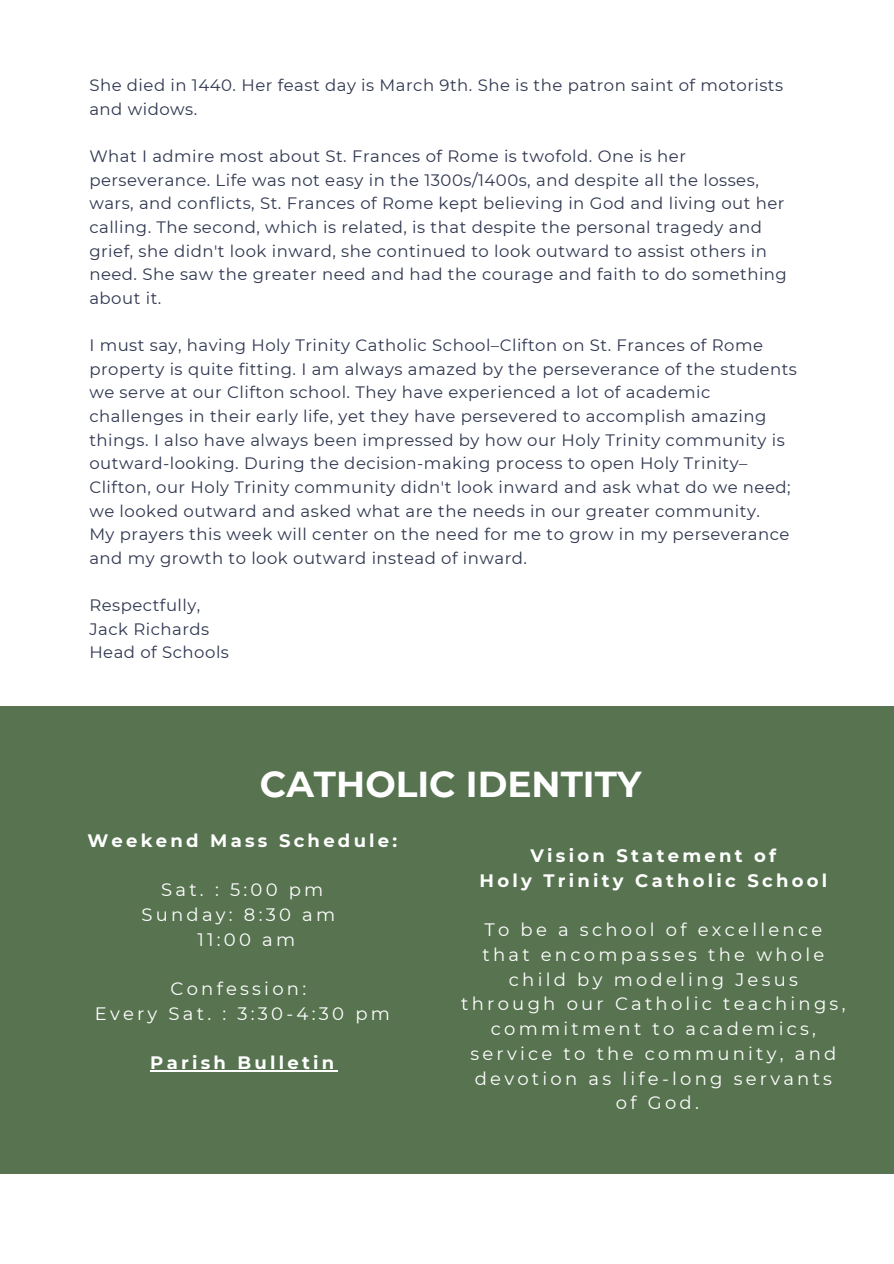
<style>
.page{position:relative;width:894px;height:1264px;background:#fff}
.page>*{position:absolute;margin:0;border:0;box-sizing:border-box;transform-origin:0 0}
.t1{font:59.55px "IM FELL Double Pica Italic";color:#fff}
.t2{font:700 36px "Montserrat";color:#fff}
.t3{font:18px/24.8px "Montserrat";letter-spacing:.18em;color:#fff;text-align:center}
.t4{font:700 18px/24.8px "Montserrat";letter-spacing:.18em;color:#fff;text-align:center}
.t5{font:16.5px/23.7px "Montserrat";letter-spacing:.03em;color:#2f364f}
</style>
<div class="page">
<div style="left:0;top:706px;width:893px;height:468px;background:#577350"></div>
<hr style="left:150px;top:1070px;width:187px;height:1px;background:#fff">
<p class="t5" style="left:89px;top:73px;width:695px">She died in 1440. Her feast day is March 9th. She is the patron saint of motorists</p>
<p class="t5" style="left:89px;top:97px;width:109px">and widows.</p>
<p class="t5" style="left:89px;top:144px;width:698px">What I admire most about St. Frances of Rome is twofold. One is her perseverance. Life was not easy in the 1300s/1400s, and despite all the losses, wars, and conflicts, St. Frances of Rome kept believing in God and living out her calling. The second, which is related, is that despite the personal tragedy and grief, she didn't look inward, she continued to look outward to assist others in need. She saw the greater need and had the courage and faith to do something about it.</p>
<p class="t5" style="left:89px;top:333px;width:709px">I must say, having Holy Trinity Catholic School–Clifton on St. Frances of Rome property is quite fitting. I am always amazed by the perseverance of the students we serve at our Clifton school. They have experienced a lot of academic challenges in their early life, yet they have persevered to accomplish amazing things. I also have always been impressed by how our Holy Trinity community is outward-looking. During the decision-making process to open Holy Trinity– Clifton, our Holy Trinity community didn't look inward and ask what do we need; we looked outward and asked what are the needs in our greater community.</p>
<p class="t5" style="left:89px;top:522px;width:701px">My prayers this week will center on the need for me to grow in my perseverance and my growth to look outward instead of inward.</p>
<p class="t5" style="left:89px;top:593px;width:112px">Respectfully,</p>
<p class="t5" style="left:89px;top:617px;width:121px">Jack Richards</p>
<p class="t5" style="left:89px;top:640px;width:141px">Head of Schools</p>
<h1 class="t2" style="left:260px;top:762px;width:383px">CATHOLIC IDENTITY</h1>
<h3 class="t4" style="left:87px;top:827px;width:311px">Weekend Mass Schedule:</h3>
<p class="t3" style="left:161px;top:877px;width:164px">Sat. : 5:00 pm</p>
<p class="t3" style="left:141px;top:902px;width:195px">Sunday: 8:30 am</p>
<p class="t3" style="left:197px;top:926px;width:99px">11:00 am</p>
<p class="t3" style="left:170px;top:976px;width:137px">Confession:</p>
<p class="t3" style="left:95px;top:1001px;width:296px">Every Sat. : 3:30-4:30 pm</p>
<h3 class="t4" style="left:150px;top:1050px;width:185px">Parish Bulletin</h3>
<h2 class="t1" style="left:112px;top:882px;width:71px">C*</h2>
<h3 class="t4" style="left:479px;top:843px;width:349px">Vision Statement of<br>Holy Trinity Catholic School</h3>
<p class="t3" style="left:461px;top:917px;width:385px">To be a school of excellence that encompasses the whole child by modeling Jesus through our Catholic teachings, commitment to academics, service to the community, and devotion as life-long servants</p>
<p class="t3" style="left:615px;top:1090px;width:84px">of God.</p>
</div>
